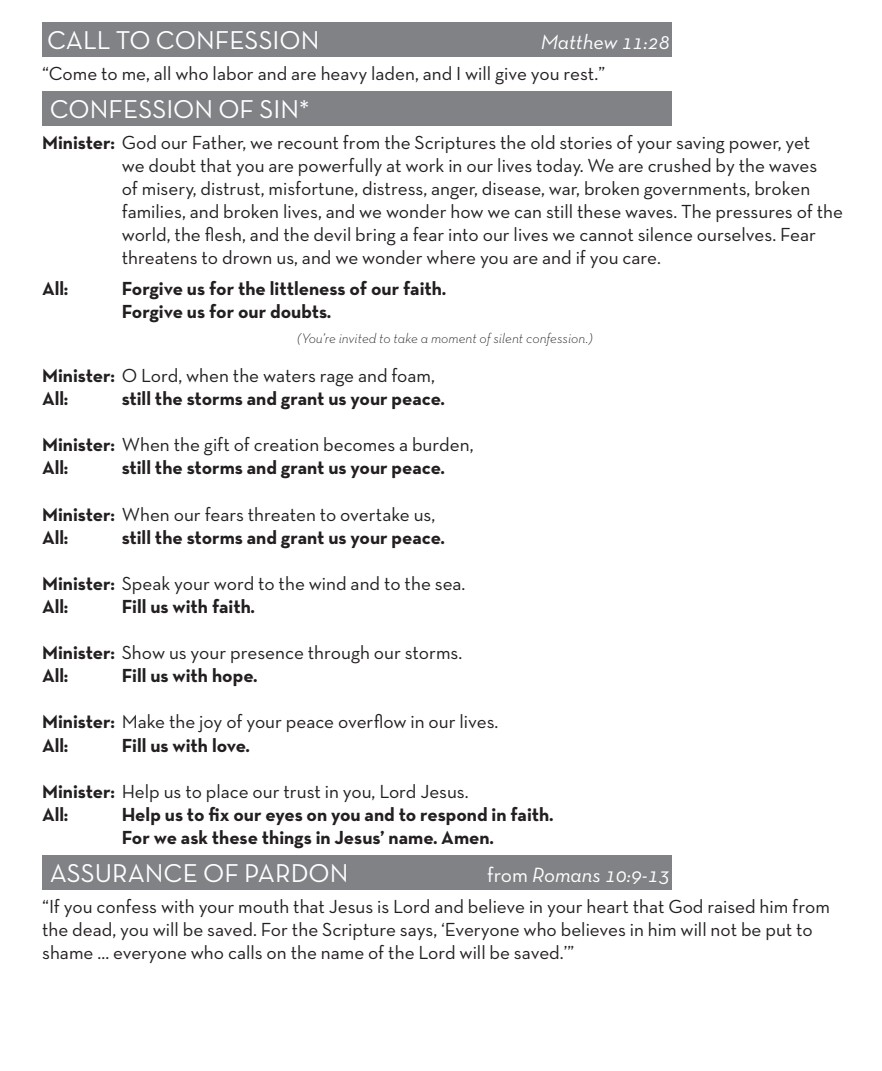
<style>
.page{position:relative;width:882px;height:1071px;background:#fff}
.page>*{position:absolute;margin:0;border:0;box-sizing:border-box;transform-origin:0 0}
.t1{font:26.25px "Neutra Text TF";color:#fff}
.t2{font:italic 21px "Neutra Text TF";color:#fff}
.MAIN_BOX_STYLE_1{font:19.25px/23.1px "Neutra Text TF";color:#231f20}
.MAIN_BOX_STYLE_1-2{font:700 19.25px "Neutra Text TF";color:#231f20}
.MAIN_BOX_STYLE_1-3{font:italic 300 14px "Neutra Text TF";color:#231f20}
.s1{font-weight:700}
.s2{font-style:normal}
</style>
<div class="page">
<div style="left:42px;top:23px;width:630px;height:34px;background:#808285"></div>
<div style="left:42px;top:92px;width:630px;height:34px;background:#808285"></div>
<div style="left:42px;top:856px;width:630px;height:34px;background:#808285"></div>
<p class="t1" style="left:47px;top:24px;width:274px">CALL TO CONFESSION</p>
<p class="t2" style="left:541px;top:29px;width:130px">Matthew 11:28</p>
<p class="MAIN_BOX_STYLE_1" style="left:42px;top:62px;width:565px">“Come to me, all who labor and are heavy laden, and I will give you rest.”</p>
<p class="t1" style="left:50px;top:93px;width:261px">CONFESSION OF SIN*</p>
<p class="MAIN_BOX_STYLE_1" style="left:122px;top:130px;width:723px;text-indent:-80px"><span class="s1">Minister:</span> God our Father, we recount from the Scriptures the old stories of your saving power, yet<br>we doubt that you are powerfully at work in our lives today. We are crushed by the waves<br>of misery, distrust, misfortune, distress, anger, disease, war, broken governments, broken families, and broken lives, and we wonder how we can still these waves. The pressures of the world, the flesh, and the devil bring a fear into our lives we cannot silence ourselves. Fear threatens to drown us, and we wonder where you are and if you care.</p>
<p class="MAIN_BOX_STYLE_1-2" style="left:42px;top:277px;width:27px">All:</p>
<p class="MAIN_BOX_STYLE_1-2" style="left:122px;top:277px;width:326px">Forgive us for the littleness of our faith.</p>
<p class="MAIN_BOX_STYLE_1-2" style="left:122px;top:300px;width:211px">Forgive us for our doubts.</p>
<p class="MAIN_BOX_STYLE_1-3" style="left:297px;top:330px;width:297px">(You’re invited to take a moment of silent confession.)</p>
<p class="MAIN_BOX_STYLE_1" style="left:42px;top:364px;width:394px"><span class="s1">Minister:</span> O Lord, when the waters rage and foam,</p>
<p class="MAIN_BOX_STYLE_1-2" style="left:42px;top:387px;width:27px">All:</p>
<p class="MAIN_BOX_STYLE_1-2" style="left:122px;top:387px;width:325px">still the storms and grant us your peace.</p>
<p class="MAIN_BOX_STYLE_1" style="left:42px;top:433px;width:433px"><span class="s1">Minister:</span> When the gift of creation becomes a burden,</p>
<p class="MAIN_BOX_STYLE_1-2" style="left:42px;top:456px;width:27px">All:</p>
<p class="MAIN_BOX_STYLE_1-2" style="left:122px;top:456px;width:325px">still the storms and grant us your peace.</p>
<p class="MAIN_BOX_STYLE_1" style="left:42px;top:502px;width:395px"><span class="s1">Minister:</span> When our fears threaten to overtake us,</p>
<p class="MAIN_BOX_STYLE_1-2" style="left:42px;top:525px;width:27px">All:</p>
<p class="MAIN_BOX_STYLE_1-2" style="left:122px;top:525px;width:325px">still the storms and grant us your peace.</p>
<p class="MAIN_BOX_STYLE_1" style="left:42px;top:571px;width:425px"><span class="s1">Minister:</span> Speak your word to the wind and to the sea.</p>
<p class="MAIN_BOX_STYLE_1-2" style="left:42px;top:594px;width:27px">All:</p>
<p class="MAIN_BOX_STYLE_1-2" style="left:122px;top:594px;width:135px">Fill us with faith.</p>
<p class="MAIN_BOX_STYLE_1" style="left:42px;top:641px;width:422px"><span class="s1">Minister:</span> Show us your presence through our storms.</p>
<p class="MAIN_BOX_STYLE_1-2" style="left:42px;top:664px;width:27px">All:</p>
<p class="MAIN_BOX_STYLE_1-2" style="left:122px;top:664px;width:137px">Fill us with hope.</p>
<p class="MAIN_BOX_STYLE_1" style="left:42px;top:710px;width:458px"><span class="s1">Minister:</span> Make the joy of your peace overflow in our lives.</p>
<p class="MAIN_BOX_STYLE_1-2" style="left:42px;top:733px;width:27px">All:</p>
<p class="MAIN_BOX_STYLE_1-2" style="left:122px;top:733px;width:129px">Fill us with love.</p>
<p class="MAIN_BOX_STYLE_1" style="left:42px;top:779px;width:428px"><span class="s1">Minister:</span> Help us to place our trust in you, Lord Jesus.</p>
<p class="MAIN_BOX_STYLE_1-2" style="left:42px;top:802px;width:27px">All:</p>
<p class="MAIN_BOX_STYLE_1-2" style="left:122px;top:802px;width:433px">Help us to fix our eyes on you and to respond in faith.</p>
<p class="MAIN_BOX_STYLE_1-2" style="left:122px;top:825px;width:373px">For we ask these things in Jesus’ name. Amen.</p>
<p class="t1" style="left:50px;top:857px;width:300px">ASSURANCE OF PARDON</p>
<p class="t2" style="left:487px;top:862px;width:184px"><span class="s2">from</span> Romans 10:9-13</p>
<p class="MAIN_BOX_STYLE_1" style="left:42px;top:895px;width:789px">“If you confess with your mouth that Jesus is Lord and believe in your heart that God raised him from the dead, you will be saved. For the Scripture says, ‘Everyone who believes in him will not be put to shame … everyone who calls on the name of the Lord will be saved.’”</p>
</div>
